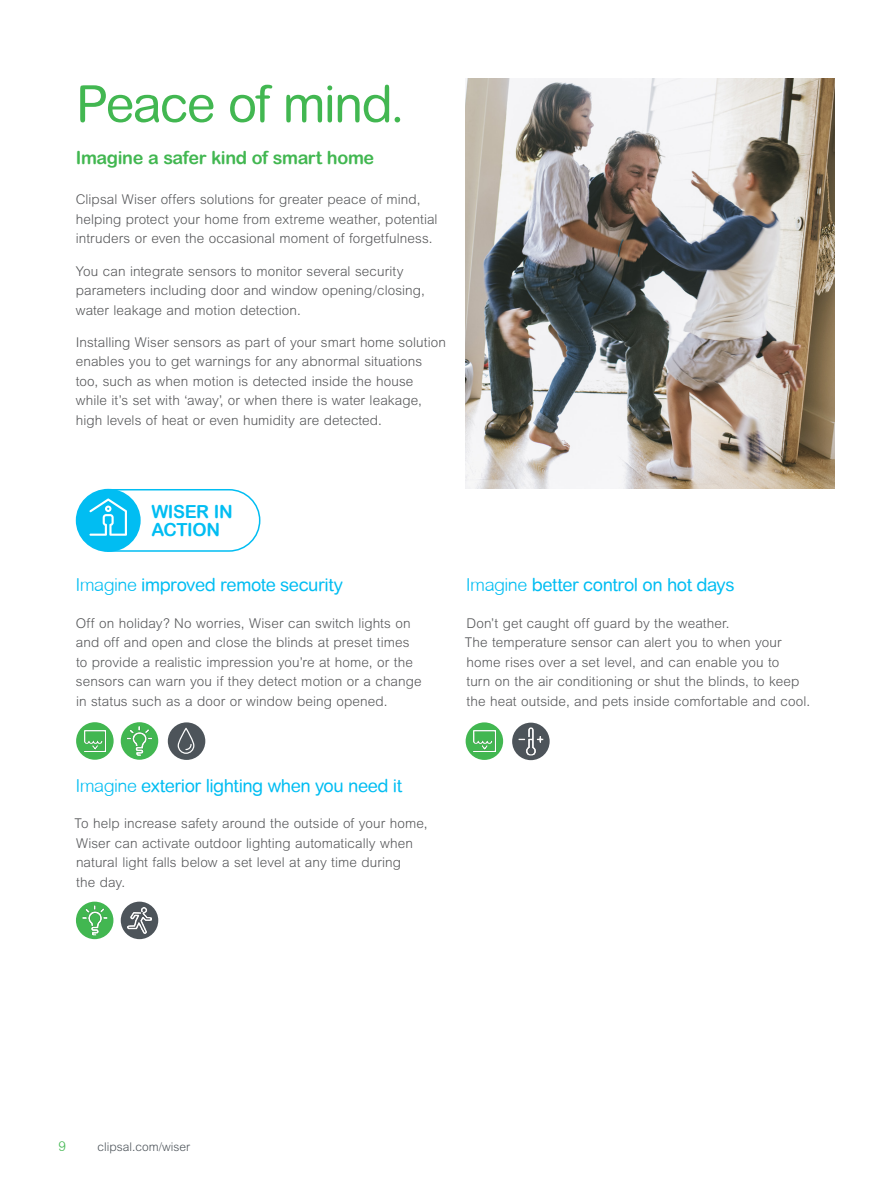
<style>
.page{position:relative;width:893px;height:1187px;background:#fff}
.page>*{position:absolute;margin:0;border:0;box-sizing:border-box;transform-origin:0 0}
.t1{font:51px "Arial Rounded MT";letter-spacing:-.035em;color:#42b751}
.t2{font:18px "Arial Rounded MT";letter-spacing:-.025em;color:#01bdf2}
.t3{font:700 18px "Arial Rounded MT";letter-spacing:-.02em;color:#42b751}
.t4{font:700 18px/18px "Arial Rounded MT";letter-spacing:-.025em;color:#01bdf2}
.t5{font:300 13.5px/19.5px "M Arial";letter-spacing:.005em;color:#57585a}
.t6{font:300 13.5px "Arial Rounded MT";color:#42b751}
.t7{font:300 12px "M Arial";color:#4d545a}
.s1{font-weight:300}
</style>
<div class="page">
<img style="left:465px;top:78px;width:370px;height:411px">
<div style="left:76px;top:722px;width:38px;height:37px;background:#42b751;border-radius:50%"></div>
<img style="left:84px;top:730px;width:22px;height:21px">
<div style="left:121px;top:722px;width:37px;height:37px;background:#42b751;border-radius:50%"></div>
<img style="left:127px;top:726px;width:25px;height:29px">
<div style="left:76px;top:489px;width:65px;height:63px;background:#01bdf2;border-radius:50%"></div>
<svg style="left:89px;top:488px;width:172px;height:64px"></svg>
<div style="left:168px;top:722px;width:37px;height:37px;background:#4d545a;border-radius:50%"></div>
<svg style="left:178px;top:727px;width:16px;height:26px"></svg>
<div style="left:466px;top:722px;width:37px;height:37px;background:#42b751;border-radius:50%"></div>
<img style="left:474px;top:730px;width:21px;height:22px">
<div style="left:512px;top:722px;width:38px;height:38px;background:#4d545a;border-radius:50%"></div>
<img style="left:518px;top:727px;width:25px;height:28px">
<div style="left:76px;top:901px;width:37px;height:38px;background:#42b751;border-radius:50%"></div>
<img style="left:82px;top:905px;width:25px;height:30px">
<div style="left:121px;top:901px;width:37px;height:38px;background:#4d545a;border-radius:50%"></div>
<img style="left:128px;top:907px;width:23px;height:26px">
<h1 class="t1" style="left:76px;top:74px;width:329px">Peace of mind.</h1>
<h2 class="t3" style="left:76px;top:147px;width:300px">Imagine a safer kind of smart home</h2>
<p class="t5" style="left:76px;top:190px;width:363px">Clipsal Wiser offers solutions for greater peace of mind, helping protect your home from extreme weather, potential intruders or even the occasional moment of forgetfulness.</p>
<p class="t5" style="left:76px;top:261px;width:351px">You can integrate sensors to monitor several security parameters including door and window opening/closing, water leakage and motion detection.</p>
<p class="t5" style="left:76px;top:332px;width:372px">Installing Wiser sensors as part of your smart home solution enables you to get warnings for any abnormal situations too, such as when motion is detected inside the house while it’s set with ‘away’, or when there is water leakage, high levels of heat or even humidity are detected.</p>
<h2 class="t4" style="left:151px;top:503px;width:83px">WISER IN<br>ACTION</h2>
<h2 class="t2" style="left:75px;top:574px;width:269px"><span class="s1">Imagine</span> improved remote security</h2>
<p class="t5" style="left:76px;top:613px;width:347px">Off on holiday? No worries, Wiser can switch lights on and off and open and close the blinds at preset times to provide a realistic impression you’re at home, or the sensors can warn you if they detect motion or a change in status such as a door or window being opened.</p>
<h2 class="t2" style="left:75px;top:774px;width:328px"><span class="s1">Imagine</span> exterior lighting when you need it</h2>
<p class="t5" style="left:75px;top:813px;width:355px">To help increase safety around the outside of your home, Wiser can activate outdoor lighting automatically when natural light falls below a set level at any time during<br>the day.</p>
<h2 class="t2" style="left:466px;top:574px;width:270px"><span class="s1">Imagine</span> better control on hot days</h2>
<p class="t5" style="left:465px;top:613px;width:347px">Don’t get caught off guard by the weather.<br>The temperature sensor can alert you to when your home rises over a set level, and can enable you to<br>turn on the air conditioning or shut the blinds, to keep the heat outside, and pets inside comfortable and cool.</p>
<p class="t6" style="left:58px;top:1138px;width:9px">9</p>
<p class="t7" style="left:98px;top:1139px;width:94px">clipsal.com/wiser</p>
</div>
